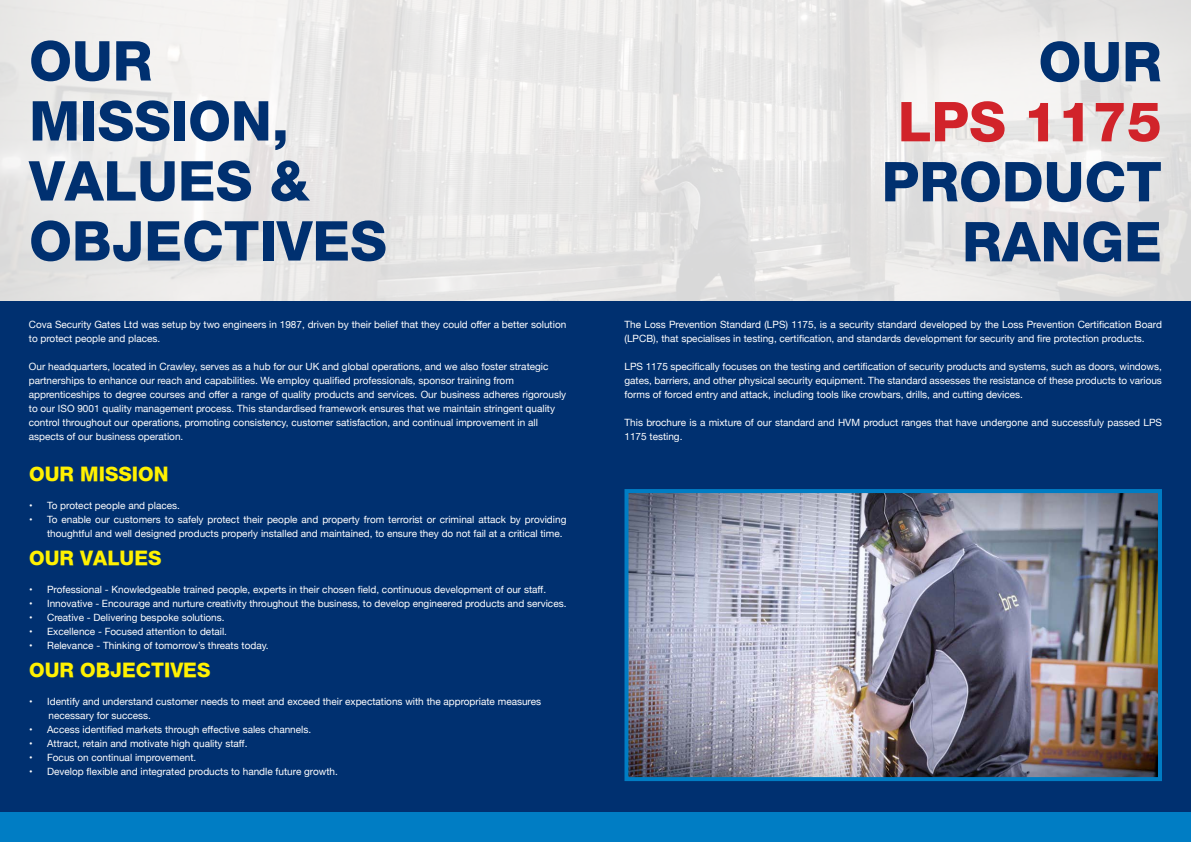
<style>
.page{position:relative;width:1191px;height:842px;background:#fff}
.page>*{position:absolute;margin:0;border:0;box-sizing:border-box;transform-origin:0 0}
.t1{font:800 55px "Helvetica Neue";color:#003070}
.t2{font:800 55px "Helvetica Neue";color:#d1232a}
.t3{font:800 20px "Helvetica Neue";color:#fff101}
.t4{font:10px/14px "Helvetica Neue";color:#fff}
</style>
<div class="page">
<img style="left:0;top:0;width:1191px;height:302px">
<div style="left:0;top:302px;width:1191px;height:540px;background:#003070"></div>
<div style="left:0;top:813px;width:1191px;height:29px;background:#007dc4"></div>
<img style="left:629px;top:494px;width:528px;height:282px">
<div style="left:624px;top:489px;width:538px;height:292px;border:4px solid #007dc4"></div>
<p class="t1" style="left:29px;top:28px;width:125px">OUR</p>
<p class="t1" style="left:29px;top:88px;width:261px">MISSION,</p>
<p class="t1" style="left:29px;top:148px;width:282px">VALUES &amp;</p>
<p class="t1" style="left:29px;top:208px;width:359px">OBJECTIVES</p>
<p class="t4" style="left:29px;top:318px;width:539px">Cova Security Gates Ltd was setup by two engineers in 1987, driven by their belief that they could offer a better solution to protect people and places.</p>
<p class="t4" style="left:29px;top:360px;width:521px">Our headquarters, located in Crawley, serves as a hub for our UK and global operations, and we also foster strategic</p>
<p class="t4" style="left:29px;top:374px;width:486px">partnerships to enhance our reach and capabilities. We employ qualified professionals, sponsor training from</p>
<p class="t4" style="left:29px;top:388px;width:539px">apprenticeships to degree courses and offer a range of quality products and services. Our business adheres rigorously to our ISO 9001 quality management process. This standardised framework ensures that we maintain stringent quality</p>
<p class="t4" style="left:29px;top:416px;width:510px">control throughout our operations, promoting consistency, customer satisfaction, and continual improvement in all</p>
<p class="t4" style="left:29px;top:430px;width:156px">aspects of our business operation.</p>
<p class="t3" style="left:29px;top:462px;width:141px">OUR MISSION</p>
<p class="t4" style="left:29px;top:499px;width:152px">• To protect people and places.</p>
<p class="t4" style="left:47px;top:513px;width:521px;text-indent:-18px">• To enable our customers to safely protect their people and property from terrorist or criminal attack by providing thoughtful and well designed products properly installed and maintained, to ensure they do not fail at a critical time.</p>
<p class="t3" style="left:29px;top:546px;width:134px">OUR VALUES</p>
<p class="t4" style="left:29px;top:583px;width:518px">• Professional - Knowledgeable trained people, experts in their chosen field, continuous development of our staff.</p>
<p class="t4" style="left:29px;top:597px;width:539px">• Innovative - Encourage and nurture creativity throughout the business, to develop engineered products and services.</p>
<p class="t4" style="left:29px;top:611px;width:197px">• Creative - Delivering bespoke solutions.</p>
<p class="t4" style="left:29px;top:625px;width:199px">• Excellence - Focused attention to detail.</p>
<p class="t4" style="left:29px;top:639px;width:241px">• Relevance - Thinking of tomorrow’s threats today.</p>
<p class="t3" style="left:29px;top:658px;width:183px">OUR OBJECTIVES</p>
<p class="t4" style="left:29px;top:695px;width:513px">• Identify and understand customer needs to meet and exceed their expectations with the appropriate measures</p>
<p class="t4" style="left:49px;top:709px;width:104px">necessary for success.</p>
<p class="t4" style="left:29px;top:723px;width:283px">• Access identified markets through effective sales channels.</p>
<p class="t4" style="left:29px;top:737px;width:220px">• Attract, retain and motivate high quality staff.</p>
<p class="t4" style="left:29px;top:751px;width:169px">• Focus on continual improvement.</p>
<p class="t4" style="left:29px;top:765px;width:310px">• Develop flexible and integrated products to handle future growth.</p>
<p class="t1" style="left:1038px;top:29px;width:125px">OUR</p>
<p class="t2" style="left:898px;top:89px;width:265px">LPS 1175</p>
<p class="t1" style="left:881px;top:149px;width:282px">PRODUCT</p>
<p class="t1" style="left:962px;top:209px;width:201px">RANGE</p>
<p class="t4" style="left:624px;top:318px;width:539px">The Loss Prevention Standard (LPS) 1175, is a security standard developed by the Loss Prevention Certification Board (LPCB), that specialises in testing, certification, and standards development for security and fire protection products.</p>
<p class="t4" style="left:624px;top:360px;width:539px;text-align:justify">LPS 1175 specifically focuses on the testing and certification of security products and systems, such as doors, windows, gates, barriers, and other physical security equipment. The standard assesses the resistance of these products to various forms of forced entry and attack, including tools like crowbars, drills, and cutting devices.</p>
<p class="t4" style="left:624px;top:416px;width:539px">This brochure is a mixture of our standard and HVM product ranges that have undergone and successfuly passed LPS<br>1175 testing.</p>
</div>
